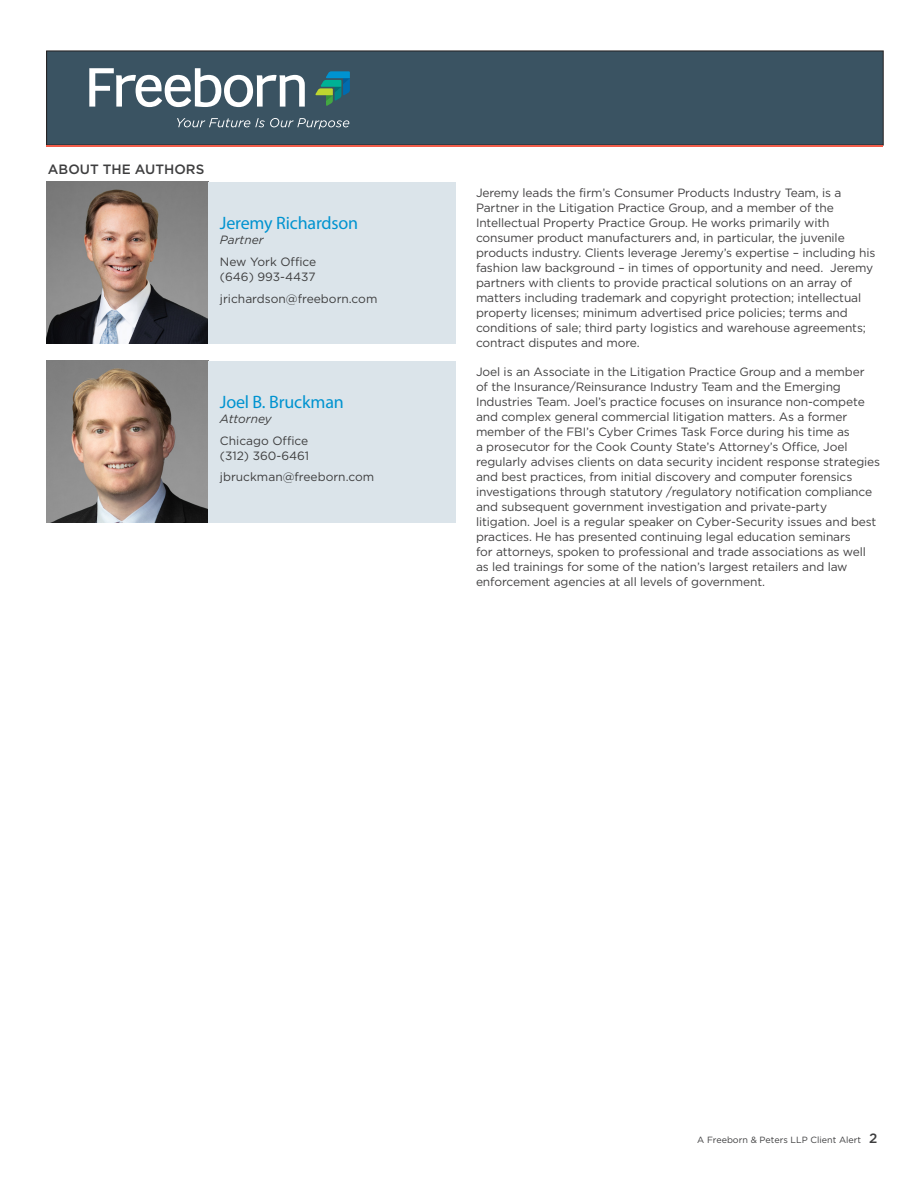
<style>
.page{position:relative;width:918px;height:1188px;background:#fff}
.page>*{position:absolute;margin:0;border:0;box-sizing:border-box;transform-origin:0 0}
.Name{font:18px "Myriad Pro";letter-spacing:-.01em;color:#0093d0}
.About_Header{font:500 13.5px "Gotham";color:#3e3e3f}
.Call_Out_1{font:12px/15px "Gotham";letter-spacing:-.01em;color:#424142}
.Address{font:12px/15px "Gotham";color:#3e3e3f}
.t1{font:italic 12px "Gotham";color:#3e3e3f}
.t2{font:9px "Gotham";color:#3e3e3f}
.s1{font-weight:500;font-size:13.5px}
</style>
<div class="page">
<div style="left:47px;top:51px;width:836px;height:94px;background:#3a5362"></div>
<svg style="left:89px;top:68px;width:216px;height:39px"></svg>
<svg style="left:315px;top:71px;width:35px;height:35px"></svg>
<svg style="left:177px;top:118px;width:172px;height:11px"></svg>
<div style="left:46px;top:51px;width:837px;height:94px;border:1px solid #231f20"></div>
<hr style="left:46px;top:145px;width:837px;height:2px;background:#f15c49">
<img style="left:47px;top:182px;width:161px;height:162px">
<div style="left:208px;top:182px;width:248px;height:162px;background:#dbe4ea"></div>
<img style="left:47px;top:361px;width:161px;height:162px">
<div style="left:208px;top:361px;width:248px;height:162px;background:#dbe4ea"></div>
<p class="About_Header" style="left:48px;top:161px;width:158px">ABOUT THE AUTHORS</p>
<p class="Name" style="left:220px;top:212px;width:140px">Jeremy Richardson</p>
<p class="t1" style="left:220px;top:232px;width:45px">Partner</p>
<p class="Address" style="left:220px;top:254px;width:98px">New York Office (646) 993-4437</p>
<p class="Address" style="left:220px;top:291px;width:159px">jrichardson@freeborn.com</p>
<p class="Name" style="left:220px;top:391px;width:126px">Joel B. Bruckman</p>
<p class="t1" style="left:220px;top:411px;width:53px">Attorney</p>
<p class="Address" style="left:220px;top:433px;width:91px">Chicago Office (312) 360-6461</p>
<p class="Address" style="left:220px;top:469px;width:156px">jbruckman@freeborn.com</p>
<p class="Call_Out_1" style="left:476px;top:185px;width:401px">Jeremy leads the firm’s Consumer Products Industry Team, is a Partner in the Litigation Practice Group, and a member of the Intellectual Property Practice Group. He works primarily with consumer product manufacturers and, in particular, the juvenile products industry. Clients leverage Jeremy’s expertise – including his fashion law background – in times of opportunity and need. Jeremy partners with clients to provide practical solutions on an array of matters including trademark and copyright protection; intellectual property licenses; minimum advertised price policies; terms and conditions of sale; third party logistics and warehouse agreements; contract disputes and more.</p>
<p class="Call_Out_1" style="left:476px;top:364px;width:406px">Joel is an Associate in the Litigation Practice Group and a member<br>of the Insurance/Reinsurance Industry Team and the Emerging Industries Team. Joel’s practice focuses on insurance non-compete and complex general commercial litigation matters. As a former member of the FBI’s Cyber Crimes Task Force during his time as<br>a prosecutor for the Cook County State’s Attorney’s Office, Joel regularly advises clients on data security incident response strategies and best practices, from initial discovery and computer forensics investigations through statutory /regulatory notification compliance and subsequent government investigation and private-party litigation. Joel is a regular speaker on Cyber-Security issues and best practices. He has presented continuing legal education seminars<br>for attorneys, spoken to professional and trade associations as well as led trainings for some of the nation’s largest retailers and law enforcement agencies at all levels of government.</p>
<p class="t2" style="left:697px;top:1134px;width:182px">A Freeborn &amp; Peters LLP Client Alert <span class="s1">2</span></p>
</div>
